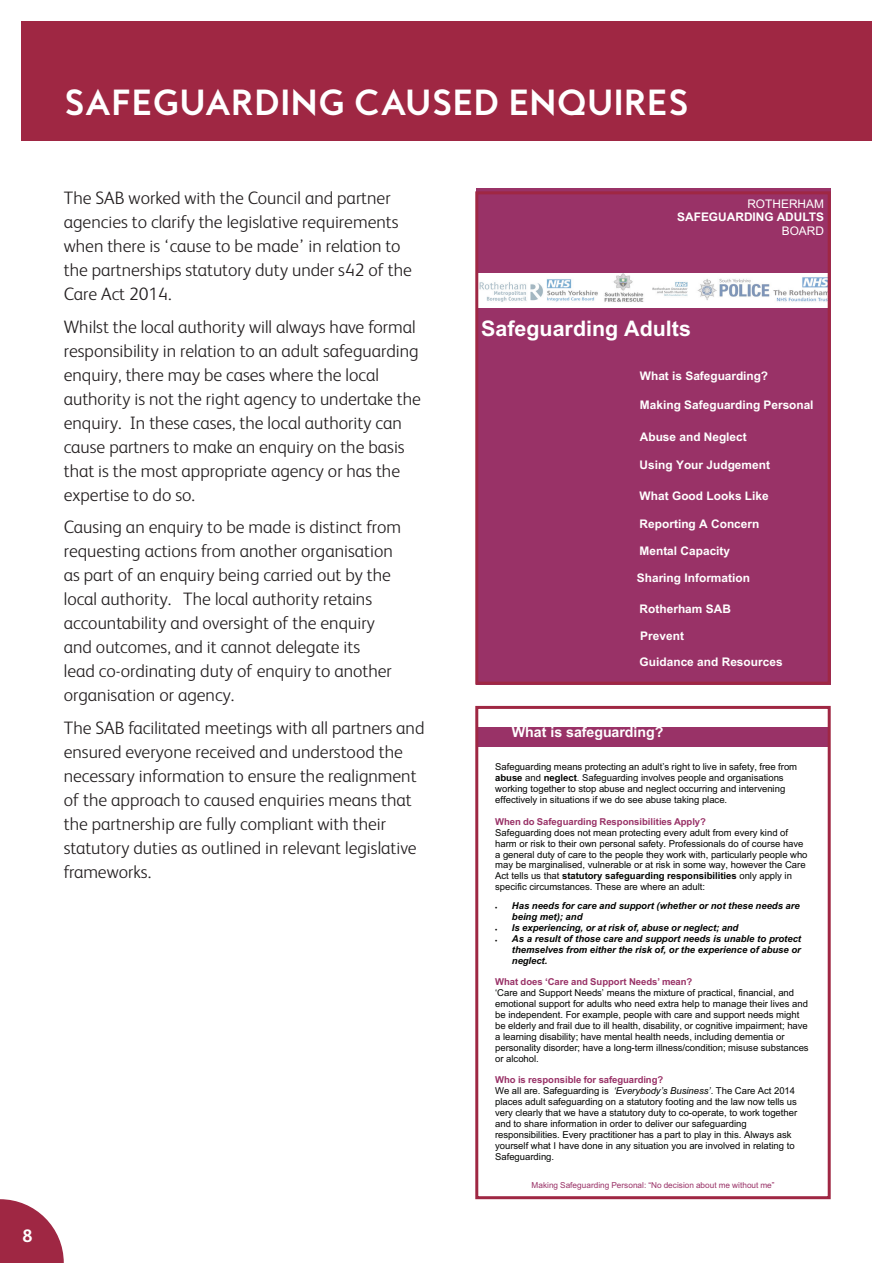
<style>
.page{position:relative;width:893px;height:1263px;background:#fff}
.page>*{position:absolute;margin:0;border:0;box-sizing:border-box;transform-origin:0 0}
.t1{font:700 33px "MB Empire";letter-spacing:-.01em;color:#fff}
.t2{font:700 21.45px "Arial";color:#fff}
.t3{font:300 18px/24px "FS Albert";color:#231f20}
.t4{font:700 18px "FS Albert";color:#fff}
.t5{font:700 14.25px "Arial";letter-spacing:-.005em;color:#fff}
.t6{font:700 11.85px "Arial";color:#fff}
.t7{font:11.85px "Arial";letter-spacing:.005em;color:#fff}
.t8{font:9.45px/10.9px "Arial";letter-spacing:-.005em;color:#040503}
.t9{font:italic 700 9.45px/10.9px "Arial";letter-spacing:-.005em;color:#040503}
.t10{font:700 9.45px "Arial";letter-spacing:-.005em;color:#993267}
.t11{font:8.25px "Arial";letter-spacing:.005em;color:#993267}
.s1{font-weight:700}
.s2{font-weight:700;color:#993267}
.s3{font-style:italic}
</style>
<div class="page">
<div style="left:21px;top:21px;width:851px;height:119px;background:#9f2743"></div>
<div style="left:476px;top:188px;width:355px;height:493px;background:#993267"></div>
<div style="left:476px;top:206px;width:355px;height:68px;background:#993267"></div>
<img style="left:479px;top:274px;width:348px;height:34px">
<div style="left:475px;top:191px;width:356px;height:494px;border:3px solid #9f2743"></div>
<div style="left:477px;top:727px;width:352px;height:19px;background:#993267"></div>
<hr style="left:477px;top:746px;width:352px;height:1px;background:#993267">
<div style="left:475px;top:706px;width:356px;height:493px;border:3px solid #9f2743"></div>
<svg style="left:0;top:1199px;width:64px;height:64px"></svg>
<h3 class="t4" style="left:23px;top:1226px;width:12px">8</h3>
<h1 class="t1" style="left:64px;top:81px;width:627px">SAFEGUARDING CAUSED ENQUIRES</h1>
<h3 class="t3" style="left:64px;top:186px;width:350px">The SAB worked with the Council and partner agencies to clarify the legislative requirements when there is ‘cause to be made’ in relation to the partnerships statutory duty under s42 of the Care Act 2014.</h3>
<p class="t3" style="left:64px;top:314px;width:359px">Whilst the local authority will always have formal responsibility in relation to an adult safeguarding enquiry, there may be cases where the local authority is not the right agency to undertake the enquiry. In these cases, the local authority can cause partners to make an enquiry on the basis that is the most appropriate agency or has the expertise to do so.</p>
<p class="t3" style="left:64px;top:515px;width:339px">Causing an enquiry to be made is distinct from requesting actions from another organisation as part of an enquiry being carried out by the local authority. The local authority retains accountability and oversight of the enquiry and outcomes, and it cannot delegate its<br>lead co-ordinating duty of enquiry to another organisation or agency.</p>
<p class="t3" style="left:64px;top:715px;width:362px">The SAB facilitated meetings with all partners and ensured everyone received and understood the necessary information to ensure the realignment of the approach to caused enquiries means that the partnership are fully compliant with their statutory duties as outlined in relevant legislative frameworks.</p>
<p class="t7" style="left:747px;top:195px;width:78px">ROTHERHAM</p>
<p class="t6" style="left:677px;top:209px;width:148px">SAFEGUARDING ADULTS</p>
<p class="t7" style="left:782px;top:223px;width:44px">BOARD</p>
<h2 class="t2" style="left:481px;top:313px;width:211px">Safeguarding Adults</h2>
<p class="t6" style="left:640px;top:367px;width:130px">What is Safeguarding?</p>
<p class="t6" style="left:640px;top:397px;width:175px">Making Safeguarding Personal</p>
<p class="t6" style="left:640px;top:429px;width:108px">Abuse and Neglect</p>
<p class="t6" style="left:640px;top:457px;width:132px">Using Your Judgement</p>
<p class="t6" style="left:640px;top:487px;width:131px">What Good Looks Like</p>
<p class="t6" style="left:640px;top:515px;width:121px">Reporting A Concern</p>
<p class="t6" style="left:639px;top:543px;width:92px">Mental Capacity</p>
<p class="t6" style="left:637px;top:570px;width:115px">Sharing Information</p>
<p class="t6" style="left:640px;top:601px;width:93px">Rotherham SAB</p>
<p class="t6" style="left:640px;top:628px;width:45px">Prevent</p>
<p class="t6" style="left:640px;top:654px;width:144px">Guidance and Resources</p>
<h3 class="t5" style="left:512px;top:722px;width:153px">What is safeguarding?</h3>
<p class="t8" style="left:495px;top:761px;width:303px">Safeguarding means protecting an adult’s right to live in safety, free from <span class="s1">abuse</span> and <span class="s1">neglect</span>. Safeguarding involves people and organisations working together to stop abuse and neglect occurring and intervening effectively in situations if we do see abuse taking place.</p>
<p class="t10" style="left:495px;top:815px;width:212px">When do Safeguarding Responsibilities Apply?</p>
<p class="t8" style="left:495px;top:827px;width:314px">Safeguarding does not mean protecting every adult from every kind of harm or risk to their own personal safety. Professionals do of course have a general duty of care to the people they work with, particularly people who may be marginalised, vulnerable or at risk in some way, however the Care Act tells us that <span class="s1">statutory safeguarding responsibilities</span> only apply in specific circumstances. These are where an adult:</p>
<p class="t9" style="left:512px;top:901px;width:289px;text-indent:-17px">• Has needs for care and support (whether or not these needs are being met); and</p>
<p class="t9" style="left:495px;top:922px;width:245px">• Is experiencing, or at risk of, abuse or neglect; and</p>
<p class="t9" style="left:512px;top:933px;width:291px;text-align:justify;text-indent:-17px">• As a result of those care and support needs is unable to protect themselves from either the risk of, or the experience of abuse or neglect.</p>
<p class="t10" style="left:495px;top:975px;width:199px">What does ‘Care and Support Needs’ mean?</p>
<p class="t8" style="left:495px;top:988px;width:315px">‘Care and Support Needs’ means the mixture of practical, financial, and emotional support for adults who need extra help to manage their lives and be independent. For example, people with care and support needs might be elderly and frail due to ill health, disability, or cognitive impairment; have a learning disability; have mental health needs, including dementia or personality disorder; have a long-term illness/condition; misuse substances or alcohol.</p>
<p class="t8" style="left:495px;top:1074px;width:303px"><span class="s2">Who is responsible for safeguarding?<br></span>We all are. Safeguarding is <span class="s3">‘Everybody’s Business’</span>. The Care Act 2014 places adult safeguarding on a statutory footing and the law now tells us very clearly that we have a statutory duty to co-operate, to work together and to share information in order to deliver our safeguarding responsibilities. Every practitioner has a part to play in this. Always ask yourself what I have done in any situation you are involved in relating to Safeguarding.</p>
<p class="t11" style="left:531px;top:1179px;width:244px">Making Safeguarding Personal: “No decision about me without me”</p>
</div>
